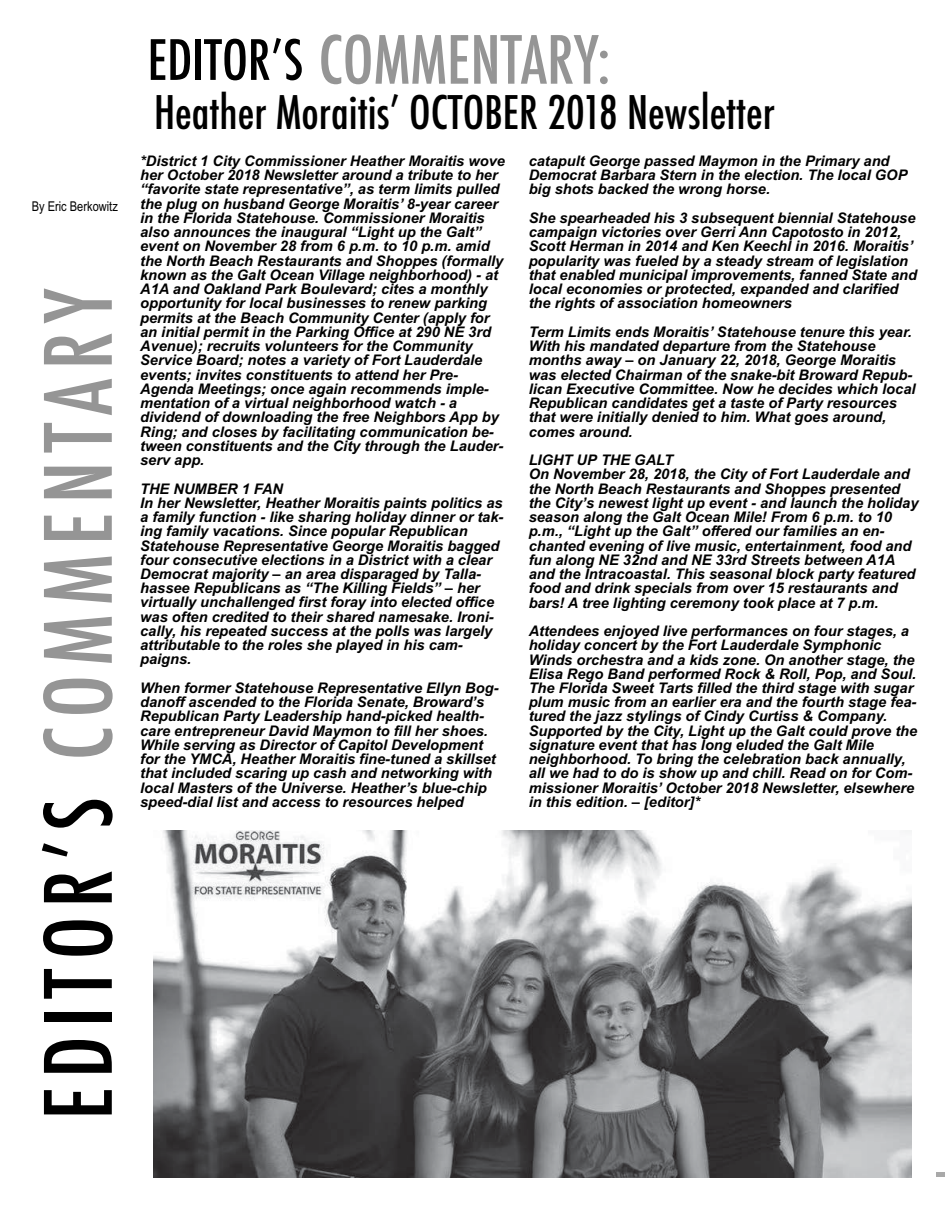
<style>
.page{position:relative;width:945px;height:1215px;background:#fff}
.page>*{position:absolute;margin:0;border:0;box-sizing:border-box;transform-origin:0 0}
.t1{font:500 condensed 90px "Futura";letter-spacing:.1em;color:#959595}
.t2{font:500 condensed 64.5px "Futura";color:#959595}
.t3{font:500 condensed 54px "Futura";color:#000}
.t4{font:500 condensed 45px "Futura";color:#000}
.t5{font:italic 700 14.7px/14.2px "Arial";color:#000}
.t6{font:13.5px "Arial Narrow";color:#000}
.s1{color:#000}
</style>
<div class="page">
<div style="left:936px;top:1172px;width:9px;height:5px;background:#a9a9a9"></div>
<img style="left:154px;top:830px;width:758px;height:347px">
<hr style="left:452px;top:0;width:42px;height:1px;background:#000">
<hr style="left:452px;top:1214px;width:42px;height:1px;background:#000">
<hr style="left:0;top:586px;width:1px;height:42px;background:#000">
<hr style="left:944px;top:586px;width:1px;height:42px;background:#000">
<p class="t6" style="left:32px;top:199px;width:88px">By Eric Berkowitz</p>
<h1 class="t1" style="left:28px;top:1120px;width:833px;rotate:-90deg"><span class="s1">EDITOR’S</span> COMMENTARY</h1>
<h2 class="t2" style="left:318px;top:24px;width:294px">COMMENTARY:</h2>
<h3 class="t4" style="left:154px;top:87px;width:622px">Heather Moraitis’ OCTOBER 2018 Newsletter</h3>
<h3 class="t3" style="left:148px;top:30px;width:157px">EDITOR’S</h3>
<p class="t5" style="left:140px;top:154px;width:366px">*District 1 City Commissioner Heather Moraitis wove her October 2018 Newsletter around a tribute to her “favorite state representative”, as term limits pulled the plug on husband George Moraitis’ 8-year career in the Florida Statehouse. Commissioner Moraitis also announces the inaugural “Light up the Galt” event on November 28 from 6 p.m. to 10 p.m. amid the North Beach Restaurants and Shoppes (formally known as the Galt Ocean Village neighborhood) - at A1A and Oakland Park Boulevard; cites a monthly opportunity for local businesses to renew parking permits at the Beach Community Center (apply for an initial permit in the Parking Office at 290 NE 3rd Avenue); recruits volunteers for the Community Service Board; notes a variety of Fort Lauderdale events; invites constituents to attend her Pre-Agenda Meetings; once again recommends imple&shy;mentation of a virtual neighborhood watch - a dividend of downloading the free Neighbors App by Ring; and closes by facilitating communication be&shy;tween constituents and the City through the Lauder&shy;serv app.</p>
<p class="t5" style="left:140px;top:481px;width:365px">THE NUMBER 1 FAN<br>In her Newsletter, Heather Moraitis paints politics as a family function - like sharing holiday dinner or tak&shy;ing family vacations. Since popular Republican Statehouse Representative George Moraitis bagged four consecutive elections in a District with a clear Democrat majority – an area disparaged by Talla&shy;hassee Republicans as “The Killing Fields” – her virtually unchallenged first foray into elected office was often credited to their shared namesake. Ironi&shy;cally, his repeated success at the polls was largely attributable to the roles she played in his cam&shy;paigns.</p>
<p class="t5" style="left:140px;top:681px;width:360px">When former Statehouse Representative Ellyn Bog&shy;danoff ascended to the Florida Senate, Broward’s Republican Party Leadership hand-picked health&shy;care entrepreneur David Maymon to fill her shoes.<br>While serving as Director of Capitol Development for the YMCA, Heather Moraitis fine-tuned a skillset that included scaring up cash and networking with local Masters of the Universe. Heather’s blue-chip speed-dial list and access to resources helped</p>
<p class="t5" style="left:529px;top:154px;width:380px">catapult George passed Maymon in the Primary and<br>Democrat Barbara Stern in the election. The local GOP big shots backed the wrong horse.</p>
<p class="t5" style="left:529px;top:211px;width:390px">She spearheaded his 3 subsequent biennial Statehouse campaign victories over Gerri Ann Capotosto in 2012, Scott Herman in 2014 and Ken Keechl in 2016. Moraitis’ popularity was fueled by a steady stream of legislation that enabled municipal improvements, fanned State and local economies or protected, expanded and clarified the rights of association homeowners</p>
<p class="t5" style="left:529px;top:325px;width:388px">Term Limits ends Moraitis’ Statehouse tenure this year.<br>With his mandated departure from the Statehouse months away – on January 22, 2018, George Moraitis was elected Chairman of the snake-bit Broward Repub&shy;lican Executive Committee. Now he decides which local Republican candidates get a taste of Party resources that were initially denied to him. What goes around, comes around.</p>
<p class="t5" style="left:529px;top:453px;width:391px">LIGHT UP THE GALT<br>On November 28, 2018, the City of Fort Lauderdale and the North Beach Restaurants and Shoppes presented the City’s newest light up event - and launch the holiday season along the Galt Ocean Mile! From 6 p.m. to 10 p.m., “Light up the Galt” offered our families an en&shy;chanted evening of live music, entertainment, food and fun along NE 32nd and NE 33rd Streets between A1A and the Intracoastal. This seasonal block party featured food and drink specials from over 15 restaurants and bars! A tree lighting ceremony took place at 7 p.m.</p>
<p class="t5" style="left:529px;top:624px;width:390px">Attendees enjoyed live performances on four stages, a holiday concert by the Fort Lauderdale Symphonic Winds orchestra and a kids zone. On another stage, the Elisa Rego Band performed Rock &amp; Roll, Pop, and Soul.<br>The Florida Sweet Tarts filled the third stage with sugar plum music from an earlier era and the fourth stage fea&shy;tured the jazz stylings of Cindy Curtiss &amp; Company.<br>Supported by the City, Light up the Galt could prove the signature event that has long eluded the Galt Mile neighborhood. To bring the celebration back annually, all we had to do is show up and chill. Read on for Com&shy;missioner Moraitis’ October 2018 Newsletter, elsewhere in this edition. – [editor]*</p>
</div>
